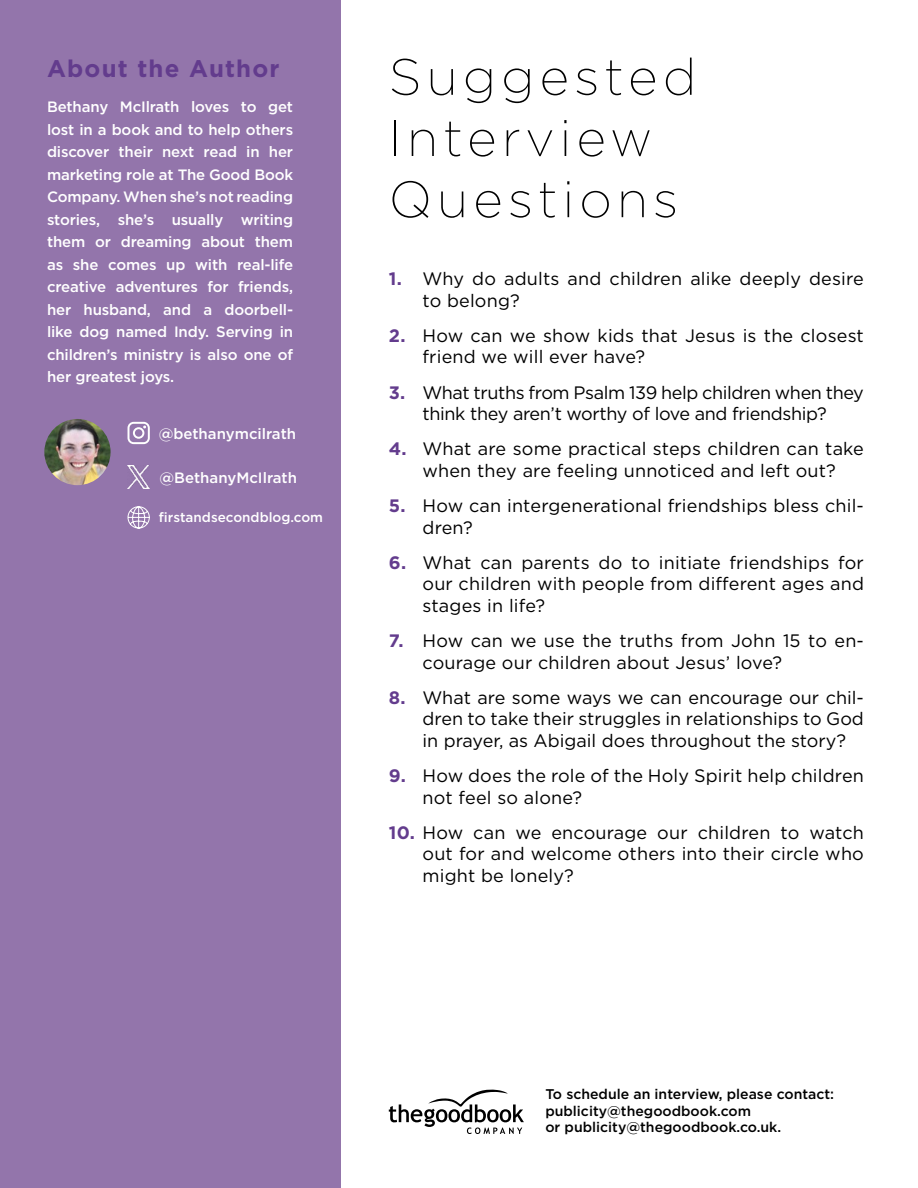
<style>
.page{position:relative;width:918px;height:1188px;background:#fff}
.page>*{position:absolute;margin:0;border:0;box-sizing:border-box;transform-origin:0 0}
.t1{font:200 51px/61.2px "Gotham";letter-spacing:.1em;color:#000}
.t2{font:700 24px "Gotham";letter-spacing:.05em;color:#633c8d}
.t3{font:18px/21.6px "Gotham";letter-spacing:.01em;color:#000}
.t4{font:18px/21.6px "Gotham";letter-spacing:-.02em;color:#000;text-align:center}
.t5{font:500 15px/22.5px "Gotham";letter-spacing:-.01em;color:#fff;text-align:justify}
.t6{font:500 14.1px/16.8px "Gotham";color:#000}
.t7{font:500 13.5px "Gotham";color:#fff}
.s1{font-weight:700;color:#633c8d}
</style>
<div class="page">
<div style="left:0;top:0;width:340px;height:1188px;background:#9375ab"></div>
<svg style="left:389px;top:1089px;width:135px;height:45px"></svg>
<img style="left:44px;top:419px;width:67px;height:66px;border-radius:33px">
<svg style="left:128px;top:422px;width:22px;height:22px"></svg>
<svg style="left:127px;top:506px;width:23px;height:23px"></svg>
<img style="left:128px;top:466px;width:21px;height:22px">
<h2 class="t2" style="left:47px;top:53px;width:234px">About the Author</h2>
<p class="t5" style="left:47px;top:95px;width:248px">Bethany McIlrath loves to get lost in a book and to help others discover their next read in her marketing role at The Good Book Company. When she’s not reading stories, she’s usually writing them or dreaming about them as she comes up with real-life creative adventures for friends, her husband, and a doorbell&shy;like dog named Indy. Serving in children’s ministry is also one of her greatest joys.</p>
<p class="t5" style="left:159px;top:422px;width:139px">@bethanymcilrath</p>
<p class="t5" style="left:159px;top:466px;width:139px">@BethanyMcIlrath</p>
<p class="t7" style="left:159px;top:509px;width:166px">firstandsecondblog.com</p>
<h1 class="t1" style="left:389px;top:44px;width:309px">Suggested<br>Interview<br>Questions</h1>
<p class="t3" style="left:423px;top:268px;width:443px;text-indent:-34px"><span class="s1">1.</span> Why do adults and children alike deeply desire to belong?</p>
<p class="t3" style="left:423px;top:324px;width:443px;text-indent:-34px"><span class="s1">2.</span> How can we show kids that Jesus is the closest friend we will ever have?</p>
<p class="t4" style="left:389px;top:381px;width:477px"><span class="s1">3.</span> What truths from Psalm 139 help children when they think they aren’t worthy of love and friendship?</p>
<p class="t3" style="left:389px;top:438px;width:477px;text-align:center"><span class="s1">4.</span> What are some practical steps children can take when they are feeling unnoticed and left out?</p>
<p class="t3" style="left:423px;top:494px;width:443px;text-indent:-34px"><span class="s1">5.</span> How can intergenerational friendships bless chil&shy;dren?</p>
<p class="t3" style="left:423px;top:551px;width:443px;text-align:justify;text-indent:-34px"><span class="s1">6.</span> What can parents do to initiate friendships for our children with people from different ages and stages in life?</p>
<p class="t3" style="left:423px;top:629px;width:443px;text-indent:-34px"><span class="s1">7.</span> How can we use the truths from John 15 to en&shy;courage our children about Jesus’ love?</p>
<p class="t3" style="left:423px;top:686px;width:443px;text-align:justify;text-indent:-34px"><span class="s1">8.</span> What are some ways we can encourage our chil&shy;dren to take their struggles in relationships to God in prayer, as Abigail does throughout the story?</p>
<p class="t3" style="left:423px;top:764px;width:443px;text-indent:-34px"><span class="s1">9.</span> How does the role of the Holy Spirit help children not feel so alone?</p>
<p class="t3" style="left:423px;top:821px;width:443px;text-align:justify;text-indent:-34px"><span class="s1">10.</span> How can we encourage our children to watch out for and welcome others into their circle who might be lonely?</p>
<p class="t6" style="left:545px;top:1085px;width:290px">To schedule an interview, please contact: publicity@thegoodbook.com<br>or publicity@thegoodbook.co.uk.</p>
</div>
